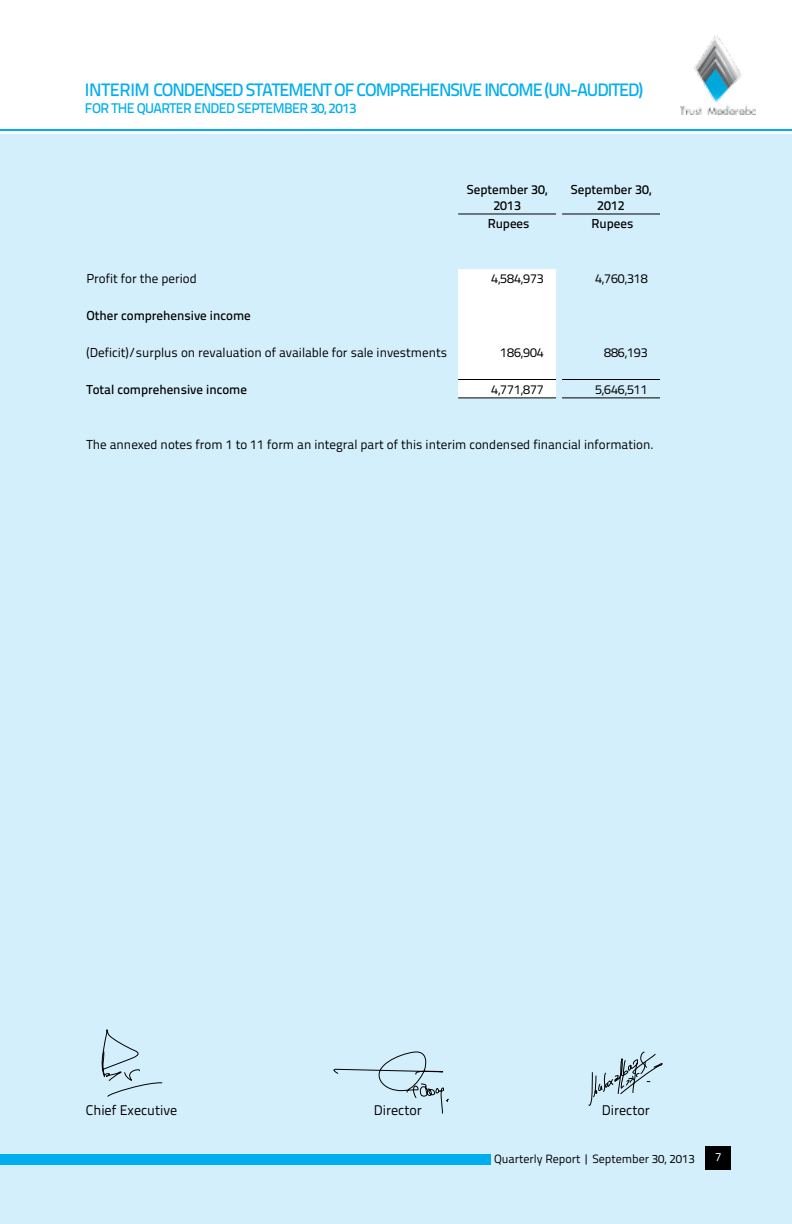
<style>
.page{position:relative;width:792px;height:1224px;background:#fff}
.page>*{position:absolute;margin:0;border:0;box-sizing:border-box;transform-origin:0 0}
.t1{font:18px "Titillium Text 25 L 600 wt";letter-spacing:-.06em;color:#00aeef}
.t2{font:14px "Titillium Text 25 L 600 wt";letter-spacing:-.04em;color:#00aeef}
.t3{font:14px "Titillium Text 25 L 400 wt";color:#000}
.t4{font:13px "Titillium Text 25 L 400 wt";color:#000}
.t5{font:13px/15.6px "Titillium Text 25 L 600 wt";color:#000;text-align:center}
.t6{font:12px "Titillium Text 25 L 400 wt";color:#000}
.t7{font:12px "Titillium Text 25 L 400 wt";color:#fff}
</style>
<div class="page">
<div style="left:0;top:134px;width:792px;height:1090px;background:#d4effc"></div>
<hr style="left:0;top:129px;width:792px;height:2px;background:#00aeef">
<img style="left:680px;top:35px;width:76px;height:79px">
<div style="left:706px;top:1146px;width:25px;height:24px;background:#000"></div>
<div style="left:0;top:1154px;width:491px;height:11px;background:#00aeef"></div>
<div style="left:458px;top:269px;width:98px;height:128px;background:#fff"></div>
<hr style="left:562px;top:397px;width:98px;height:1px;background:#000">
<hr style="left:562px;top:379px;width:98px;height:1px;background:#000">
<hr style="left:458px;top:379px;width:98px;height:1px;background:#000">
<hr style="left:458px;top:397px;width:98px;height:1px;background:#000">
<hr style="left:562px;top:214px;width:98px;height:1px;background:#000">
<hr style="left:458px;top:214px;width:98px;height:1px;background:#000">
<svg style="left:101px;top:1029px;width:62px;height:68px"></svg>
<svg style="left:333px;top:1051px;width:116px;height:63px"></svg>
<svg style="left:588px;top:1051px;width:75px;height:55px"></svg>
<h1 class="t1" style="left:85px;top:76px;width:27px">INTERIM</h1>
<h1 class="t1" style="left:153px;top:76px;width:130px">CONDENSED STATEME</h1>
<h1 class="t1" style="left:312px;top:76px;width:57px">NTOF COMPREHE</h1>
<h1 class="t1" style="left:439px;top:76px;width:72px">NSIVE INCOME</h1>
<h1 class="t1" style="left:545px;top:76px;width:100px">(UN-AUDITED)</h1>
<p class="t2" style="left:85px;top:98px;width:35px">FOR THE</p>
<p class="t2" style="left:137px;top:98px;width:33px">QUARTER</p>
<p class="t2" style="left:194px;top:98px;width:52px">ENDED SEPTEM</p>
<p class="t2" style="left:284px;top:98px;width:74px">BER 30, 2013</p>
<p class="t5" style="left:467px;top:181px;width:82px">September 30,<br>2013</p>
<p class="t5" style="left:571px;top:181px;width:82px">September 30,<br>2012</p>
<p class="t5" style="left:488px;top:215px;width:43px">Rupees</p>
<p class="t5" style="left:592px;top:215px;width:43px">Rupees</p>
<p class="t4" style="left:86px;top:269px;width:112px">Profit for the period</p>
<p class="t4" style="left:491px;top:269px;width:54px">4,584,973</p>
<p class="t4" style="left:595px;top:269px;width:54px">4,760,318</p>
<p class="t5" style="left:86px;top:307px;width:166px">Other comprehensive income</p>
<p class="t4" style="left:86px;top:343px;width:362px">(Deficit)/surplus on revaluation of available for sale investments</p>
<p class="t4" style="left:500px;top:343px;width:45px">186,904</p>
<p class="t4" style="left:604px;top:343px;width:45px">886,193</p>
<p class="t5" style="left:86px;top:380px;width:162px">Total comprehensive income</p>
<p class="t4" style="left:491px;top:379px;width:54px">4,771,877</p>
<p class="t4" style="left:595px;top:379px;width:54px">5,646,511</p>
<p class="t4" style="left:86px;top:435px;width:569px">The annexed notes from 1 to 11 form an integral part of this interim condensed financial information.</p>
<p class="t3" style="left:86px;top:1100px;width:93px">Chief Executive</p>
<p class="t3" style="left:374px;top:1100px;width:49px">Director</p>
<p class="t3" style="left:602px;top:1100px;width:49px">Director</p>
<p class="t6" style="left:494px;top:1150px;width:202px">Quarterly Report | September 30, 2013</p>
<p class="t7" style="left:715px;top:1148px;width:8px">7</p>
</div>
